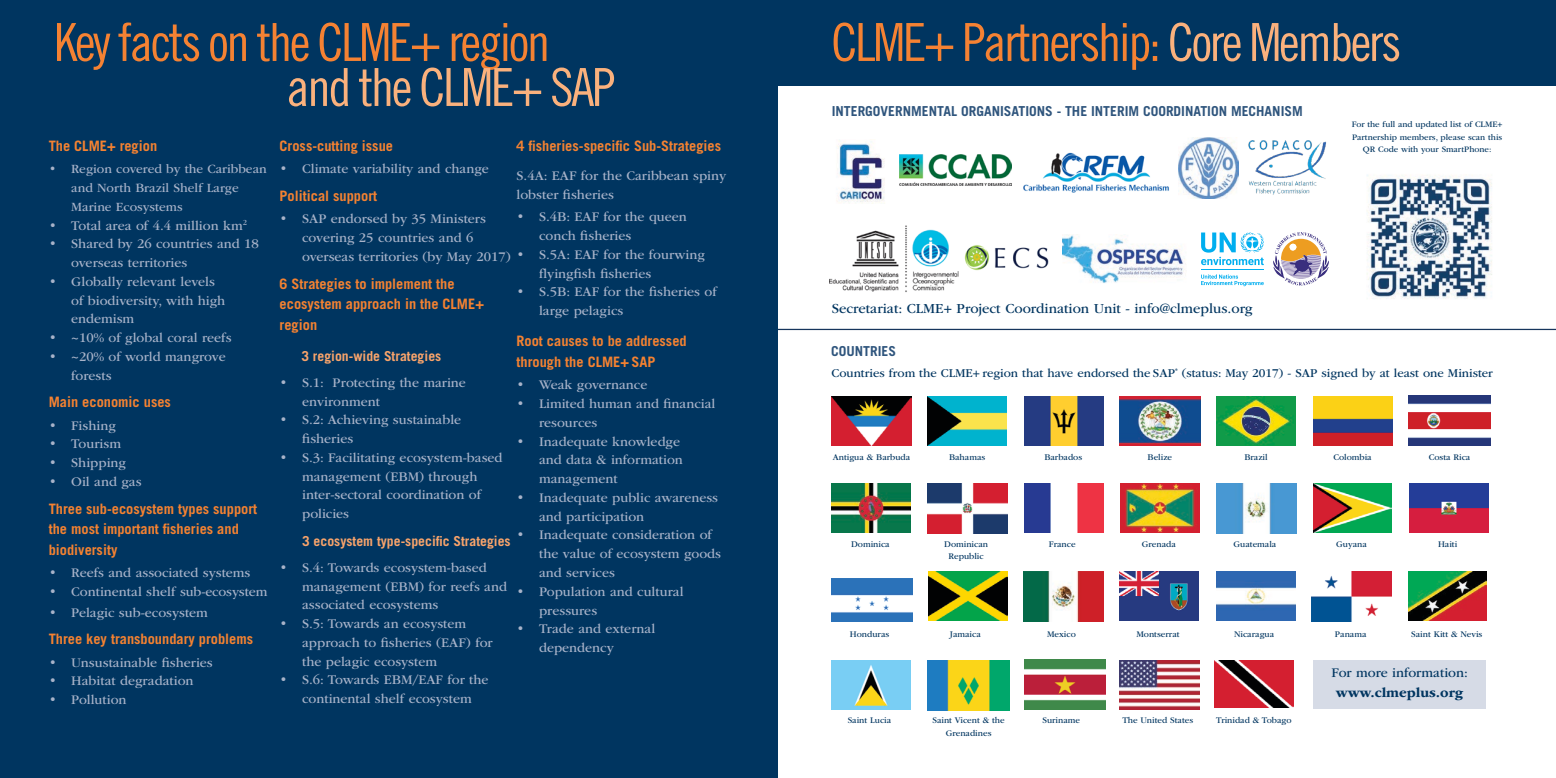
<style>
.page{position:relative;width:1556px;height:778px;background:#fff}
.page>*{position:absolute;margin:0;border:0;box-sizing:border-box;transform-origin:0 0}
.t1{font:52.5px "Trade Gothic LT Std Cn 18";letter-spacing:-.045em;color:#f58233}
.t2{font:52.5px "Trade Gothic LT Std Cn 18";letter-spacing:-.045em;color:#fab17d}
.t3{font:700 14.38px/20.6px "Trade Gothic LT Std";color:#f58231}
.t4{font:14.38px "ITC Garamond Std";color:#003560}
.t5{font:700 14.38px "ITC Garamond Std";color:#003560}
.t6{font:13.75px/18.8px "ITC Garamond Std";color:#a8b3c9}
.t7{font:700 13.75px "Trade Gothic LT Std";color:#2f557d}
.t8{font:700 13.75px "Trade Gothic LT Std";color:#f9a46b}
.t9{font:13.75px "ITC Garamond Std";color:#003560}
.t10{font:13.12px/18.8px "ITC Garamond Std";color:#a8b3c9}
.t11{font:12.5px "ITC Garamond Std";color:#003560}
.t12{font:9px/12.5px "ITC Garamond Std";color:#003560;text-align:center}
.t13{font:8.75px/12.5px "ITC Garamond Std";color:#003560;text-align:center}
.s1{color:#fab17d}
</style>
<div class="page">
<div style="left:778px;top:0;width:778px;height:85px;background:#003560"></div>
<div style="left:0;top:0;width:778px;height:778px;background:#003560"></div>
<hr style="left:778px;top:329px;width:778px;height:1px;background:#16355d">
<img style="left:1367px;top:175px;width:125px;height:124px">
<div style="left:1313px;top:660px;width:172px;height:48px;background:#d6dbe6"></div>
<img style="left:1248px;top:140px;width:78px;height:55px">
<img style="left:1178px;top:137px;width:60px;height:62px">
<img style="left:1062px;top:235px;width:124px;height:48px">
<img style="left:830px;top:225px;width:129px;height:67px">
<img style="left:1023px;top:152px;width:146px;height:41px">
<img style="left:964px;top:245px;width:85px;height:26px">
<img style="left:836px;top:141px;width:69px;height:62px">
<img style="left:899px;top:154px;width:112px;height:31px">
<hr style="left:1201px;top:269px;width:62px;height:1px;background:#00aeef">
<svg style="left:1201px;top:274px;width:62px;height:12px"></svg>
<svg style="left:1201px;top:232px;width:63px;height:33px"></svg>
<svg style="left:1273px;top:232px;width:55px;height:53px"></svg>
<img style="left:928px;top:396px;width:79px;height:49px">
<img style="left:1024px;top:396px;width:79px;height:49px">
<img style="left:1119px;top:396px;width:81px;height:49px">
<img style="left:1216px;top:396px;width:79px;height:49px">
<img style="left:1313px;top:396px;width:79px;height:49px">
<img style="left:1409px;top:396px;width:81px;height:50px">
<img style="left:831px;top:396px;width:80px;height:49px">
<img style="left:927px;top:484px;width:80px;height:49px">
<img style="left:1024px;top:484px;width:79px;height:48px">
<img style="left:1120px;top:484px;width:79px;height:48px">
<img style="left:1216px;top:484px;width:80px;height:49px">
<img style="left:1313px;top:484px;width:78px;height:48px">
<img style="left:1409px;top:484px;width:79px;height:48px">
<img style="left:832px;top:484px;width:78px;height:48px">
<img style="left:928px;top:572px;width:79px;height:48px">
<img style="left:1023px;top:572px;width:80px;height:49px">
<img style="left:1119px;top:572px;width:79px;height:48px">
<img style="left:1216px;top:572px;width:79px;height:48px">
<img style="left:1311px;top:572px;width:80px;height:49px">
<img style="left:1408px;top:572px;width:78px;height:48px">
<img style="left:831px;top:578px;width:81px;height:44px">
<img style="left:928px;top:660px;width:81px;height:50px">
<img style="left:1024px;top:660px;width:81px;height:50px">
<img style="left:1119px;top:660px;width:80px;height:49px">
<img style="left:1215px;top:660px;width:78px;height:47px">
<img style="left:831px;top:660px;width:79px;height:49px">
<h1 class="t1" style="left:54px;top:11px;width:498px">Key facts on the CLME+ region</h1>
<h1 class="t2" style="left:286px;top:56px;width:330px">and the CLME+ SAP</h1>
<p class="t3" style="left:49px;top:135px;width:110px">The CLME+ region</p>
<p class="t10" style="left:71px;top:160px;width:197px;text-indent:-22px">• Region covered by the Caribbean and North Brazil Shelf Large<br>Marine Ecosystems</p>
<p class="t6" style="left:49px;top:216px;width:200px">• Total area of 4.4 million km<sup>2</sup></p>
<p class="t6" style="left:71px;top:235px;width:189px;text-indent:-22px">• Shared by 26 countries and 18 overseas territories</p>
<p class="t6" style="left:71px;top:272px;width:156px;text-indent:-22px">• Globally relevant levels of biodiversity, with high endemism</p>
<p class="t6" style="left:49px;top:328px;width:184px">• ~10% of global coral reefs</p>
<p class="t6" style="left:71px;top:347px;width:156px;text-indent:-22px">• ~20% of world mangrove forests</p>
<p class="t3" style="left:49px;top:392px;width:124px">Main economic uses</p>
<p class="t6" style="left:49px;top:416px;width:69px">• Fishing</p>
<p class="t6" style="left:49px;top:435px;width:74px">• Tourism</p>
<p class="t6" style="left:49px;top:453px;width:79px">• Shipping</p>
<p class="t6" style="left:49px;top:472px;width:94px">• Oil and gas</p>
<p class="t3" style="left:49px;top:498px;width:210px">Three sub-ecosystem types support the most important fisheries and biodiversity</p>
<p class="t6" style="left:49px;top:563px;width:203px">• Reefs and associated systems</p>
<p class="t6" style="left:49px;top:582px;width:220px">• Continental shelf sub-ecosystem</p>
<p class="t6" style="left:49px;top:603px;width:161px">• Pelagic sub-ecosystem</p>
<p class="t3" style="left:49px;top:628px;width:206px">Three key transboundary problems</p>
<p class="t6" style="left:49px;top:653px;width:165px">• Unsustainable fisheries</p>
<p class="t6" style="left:49px;top:672px;width:146px">• Habitat degradation</p>
<p class="t6" style="left:49px;top:690px;width:79px">• Pollution</p>
<p class="t3" style="left:280px;top:135px;width:115px">Cross-cutting issue</p>
<p class="t6" style="left:280px;top:160px;width:211px">• Climate variability and change</p>
<p class="t3" style="left:280px;top:185px;width:99px">Political support</p>
<p class="t6" style="left:302px;top:210px;width:210px;text-indent:-22px">• SAP endorsed by 35 Ministers covering 25 countries and 6 overseas territories (by May 2017)</p>
<p class="t3" style="left:280px;top:273px;width:206px">6 Strategies to implement the ecosystem approach in the CLME+ region</p>
<p class="t8" style="left:301px;top:348px;width:141px">3 region-wide Strategies</p>
<p class="t6" style="left:302px;top:373px;width:165px;text-indent:-22px">• S.1: Protecting the marine environment</p>
<p class="t6" style="left:302px;top:411px;width:161px;text-indent:-22px">• S.2: Achieving sustainable fisheries</p>
<p class="t6" style="left:302px;top:448px;width:202px;text-indent:-22px">• S.3: Facilitating ecosystem-based management (EBM) through inter-sectoral coordination of policies</p>
<p class="t8" style="left:302px;top:532px;width:210px">3 ecosystem type-specific Strategies</p>
<p class="t6" style="left:302px;top:558px;width:206px;text-indent:-22px">• S.4: Towards ecosystem-based management (EBM) for reefs and associated ecosystems</p>
<p class="t6" style="left:302px;top:614px;width:192px;text-indent:-22px">• S.5: Towards an ecosystem approach to fisheries (EAF) for the pelagic ecosystem</p>
<p class="t6" style="left:280px;top:671px;width:210px;text-align:center">• S.6: Towards EBM/EAF for the continental shelf ecosystem</p>
<p class="t3" style="left:516px;top:135px;width:206px">4 fisheries-specific Sub-Strategies</p>
<p class="t6" style="left:516px;top:167px;width:211px">S.4A: EAF for the Caribbean spiny lobster fisheries</p>
<p class="t6" style="left:539px;top:208px;width:149px;text-indent:-22px">• S.4B: EAF for the queen conch fisheries</p>
<p class="t6" style="left:539px;top:245px;width:167px;text-indent:-22px">• S.5A: EAF for the fourwing flyingfish fisheries</p>
<p class="t6" style="left:539px;top:283px;width:179px;text-indent:-22px">• S.5B: EAF for the fisheries of large pelagics</p>
<p class="t3" style="left:516px;top:331px;width:172px">Root causes to be addressed through the CLME+ SAP</p>
<p class="t6" style="left:516px;top:376px;width:132px">• Weak governance</p>
<p class="t6" style="left:539px;top:394px;width:178px;text-indent:-22px">• Limited human and financial resources</p>
<p class="t6" style="left:539px;top:432px;width:145px;text-indent:-22px">• Inadequate knowledge and data &amp; information management</p>
<p class="t6" style="left:539px;top:488px;width:180px;text-indent:-22px">• Inadequate public awareness and participation</p>
<p class="t6" style="left:539px;top:526px;width:183px;text-indent:-22px">• Inadequate consideration of the value of ecosystem goods and services</p>
<p class="t6" style="left:539px;top:582px;width:146px;text-indent:-22px">• Population and cultural pressures</p>
<p class="t6" style="left:539px;top:620px;width:118px;text-indent:-22px">• Trade and external dependency</p>
<h1 class="t1" style="left:831px;top:11px;width:572px">CLME+ Partnership: <span class="s1">Core Members</span></h1>
<p class="t7" style="left:831px;top:103px;width:473px">INTERGOVERNMENTAL ORGANISATIONS - THE INTERIM COORDINATION MECHANISM</p>
<p class="t13" style="left:1351px;top:118px;width:152px">For the full and updated list of CLME+<br>Partnership members, please scan this<br>QR Code with your SmartPhone:</p>
<p class="t4" style="left:831px;top:301px;width:422px">Secretariat: CLME+ Project Coordination Unit - info@clmeplus.org</p>
<p class="t7" style="left:831px;top:343px;width:66px">COUNTRIES</p>
<p class="t11" style="left:831px;top:366px;width:663px">Countries from the CLME+ region that have endorsed the SAP<sup>*</sup> (status: May 2017) - SAP signed by at least one Minister</p>
<p class="t12" style="left:833px;top:451px;width:79px">Antigua &amp; Barbuda</p>
<p class="t12" style="left:949px;top:451px;width:38px">Bahamas</p>
<p class="t12" style="left:1044px;top:451px;width:39px">Barbados</p>
<p class="t12" style="left:1147px;top:451px;width:26px">Belize</p>
<p class="t12" style="left:1244px;top:451px;width:25px">Brazil</p>
<p class="t12" style="left:1333px;top:451px;width:40px">Colombia</p>
<p class="t12" style="left:1428px;top:451px;width:43px">Costa Rica</p>
<p class="t12" style="left:851px;top:538px;width:40px">Dominica</p>
<p class="t12" style="left:944px;top:538px;width:45px">Dominican<br>Republic</p>
<p class="t12" style="left:1049px;top:538px;width:28px">France</p>
<p class="t12" style="left:1141px;top:538px;width:36px">Grenada</p>
<p class="t12" style="left:1233px;top:538px;width:44px">Guatemala</p>
<p class="t12" style="left:1336px;top:538px;width:32px">Guyana</p>
<p class="t12" style="left:1438px;top:538px;width:21px">Haiti</p>
<p class="t12" style="left:850px;top:628px;width:41px">Honduras</p>
<p class="t12" style="left:950px;top:628px;width:32px">Jamaica</p>
<p class="t12" style="left:1047px;top:628px;width:30px">Mexico</p>
<p class="t12" style="left:1136px;top:628px;width:45px">Montserrat</p>
<p class="t12" style="left:1234px;top:628px;width:42px">Nicaragua</p>
<p class="t12" style="left:1335px;top:628px;width:33px">Panama</p>
<p class="t12" style="left:1411px;top:628px;width:73px">Saint Kitt &amp; Nevis</p>
<p class="t12" style="left:847px;top:714px;width:45px">Saint Lucia</p>
<p class="t12" style="left:932px;top:714px;width:74px">Saint Vicent &amp; the<br>Grenadines</p>
<p class="t12" style="left:1042px;top:714px;width:39px">Suriname</p>
<p class="t12" style="left:1122px;top:714px;width:72px">The United States</p>
<p class="t12" style="left:1216px;top:714px;width:77px">Trinidad &amp; Tobago</p>
<p class="t9" style="left:1331px;top:664px;width:138px">For more information:</p>
<p class="t5" style="left:1335px;top:684px;width:129px">www.clmeplus.org</p>
</div>
